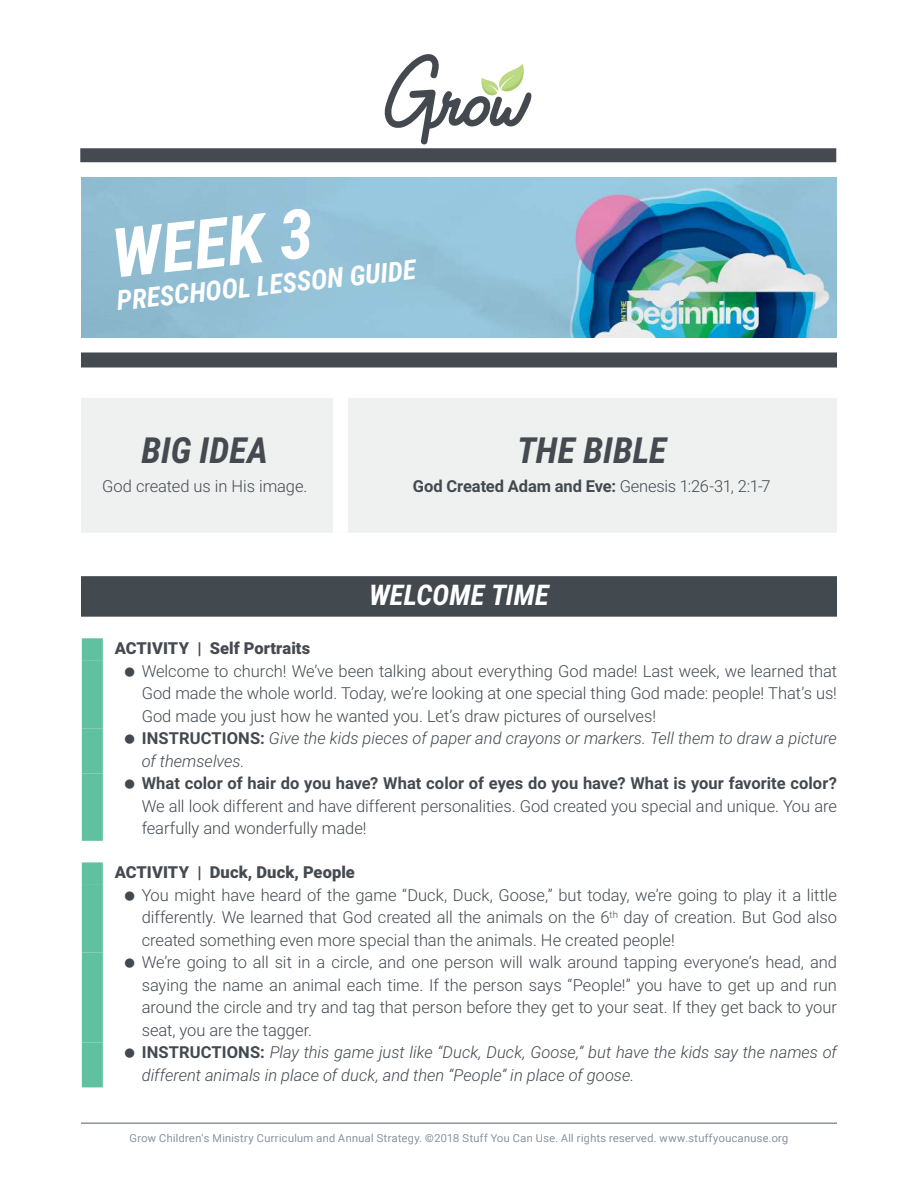
<style>
.page{position:relative;width:918px;height:1188px;background:#fff}
.page>*{position:absolute;margin:0;border:0;box-sizing:border-box;transform-origin:0 0}
.t1{font:italic 700 68.25px "Roboto Condensed";color:#fff}
.t2{font:italic 700 36px "Roboto Condensed";color:#454a50}
.t3{font:italic 700 28.5px "Roboto Condensed";letter-spacing:.005em;color:#fff}
.t4{font:italic 700 27.3px "Roboto Condensed";color:#fff}
.t5{font:300 16.5px/22.5px "Roboto";letter-spacing:-.005em;color:#424950}
.t6{font:700 16.5px "Roboto";letter-spacing:.005em;color:#424950}
.t7{font:900 16.5px "Roboto";letter-spacing:.005em;color:#454a50}
.t8{font:700 16.5px "Roboto";letter-spacing:-.005em;color:#42494f}
.t9{font:300 16.5px "Roboto";letter-spacing:-.005em;color:#454a50}
.t10{font:300 10.8px "Roboto";letter-spacing:.04em;color:#8e99a5}
.s1{font-weight:300;color:#424950}
.s2{font-weight:700}
.s3{font-style:italic}
</style>
<div class="page">
<div style="left:80px;top:148px;width:756px;height:14px;background:#454a50"></div>
<svg style="left:385px;top:54px;width:147px;height:91px"></svg>
<hr style="left:81px;top:1122px;width:756px;height:2px;background:#8c949d">
<div style="left:81px;top:576px;width:756px;height:41px;background:#42494f"></div>
<div style="left:82px;top:638px;width:21px;height:23px;background:#5fc19f"></div>
<div style="left:82px;top:661px;width:21px;height:67px;background:#5fc19f"></div>
<div style="left:82px;top:728px;width:21px;height:45px;background:#5fc19f"></div>
<div style="left:82px;top:773px;width:21px;height:68px;background:#5fc19f"></div>
<div style="left:82px;top:862px;width:21px;height:23px;background:#5fc19f"></div>
<div style="left:82px;top:885px;width:21px;height:67px;background:#5fc19f"></div>
<div style="left:82px;top:952px;width:21px;height:90px;background:#5fc19f"></div>
<div style="left:82px;top:1042px;width:21px;height:45px;background:#5fc19f"></div>
<img style="left:81px;top:177px;width:756px;height:161px">
<div style="left:81px;top:352px;width:756px;height:15px;background:#454a50"></div>
<div style="left:81px;top:398px;width:756px;height:135px;background:#eff0f0"></div>
<div style="left:333px;top:398px;width:15px;height:135px;background:#fff"></div>
<h1 class="t1" style="left:108px;top:215px;width:204px;rotate:-6deg">WEEK 3</h1>
<h3 class="t4" style="left:115px;top:285px;width:302px;rotate:-6deg">PRESCHOOL LESSON GUIDE</h3>
<h2 class="t2" style="left:142px;top:430px;width:128px">BIG IDEA</h2>
<p class="t9" style="left:102px;top:480px;width:207px">God created us in His image.</p>
<h2 class="t2" style="left:517px;top:430px;width:151px">THE BIBLE</h2>
<p class="t8" style="left:413px;top:480px;width:359px">God Created Adam and Eve: <span class="s1">Genesis 1:26-31, 2:1-7</span></p>
<h3 class="t3" style="left:369px;top:578px;width:181px">WELCOME TIME</h3>
<p class="t7" style="left:115px;top:642px;width:197px">ACTIVITY | Self Portraits</p>
<p class="t5" style="left:142px;top:659px;width:697px">Welcome to church! We’ve been talking about everything God made! Last week, we learned that God made the whole world. Today, we’re looking at one special thing God made: people! That’s us!<br>God made you just how he wanted you. Let’s draw pictures of ourselves!<br><span class="s2">INSTRUCTIONS:</span> <span class="s3">Give the kids pieces of paper and crayons or markers. Tell them to draw a picture of themselves.</span></p>
<p class="t6" style="left:142px;top:777px;width:697px">What color of hair do you have? What color of eyes do you have? What is your favorite color?</p>
<p class="t5" style="left:142px;top:794px;width:697px">We all look different and have different personalities. God created you special and unique. You are fearfully and wonderfully made!</p>
<p class="t7" style="left:115px;top:866px;width:242px">ACTIVITY | Duck, Duck, People</p>
<p class="t5" style="left:142px;top:883px;width:697px">You might have heard of the game “Duck, Duck, Goose,” but today, we’re going to play it a little differently. We learned that God created all the animals on the 6<sup>th</sup> day of creation. But God also created something even more special than the animals. He created people!<br>We’re going to all sit in a circle, and one person will walk around tapping everyone’s head, and saying the name an animal each time. If the person says “People!” you have to get up and run around the circle and try and tag that person before they get to your seat. If they get back to your seat, you are the tagger.<br><span class="s2">INSTRUCTIONS:</span> <span class="s3">Play this game just like “Duck, Duck, Goose,” but have the kids say the names of different animals in place of duck, and then “People” in place of goose.</span></p>
<p class="t10" style="left:130px;top:1134px;width:660px">Grow Children's Ministry Curriculum and Annual Strategy. ©2018 Stuff You Can Use. All rights reserved. www.stuffyoucanuse.org</p>
</div>
